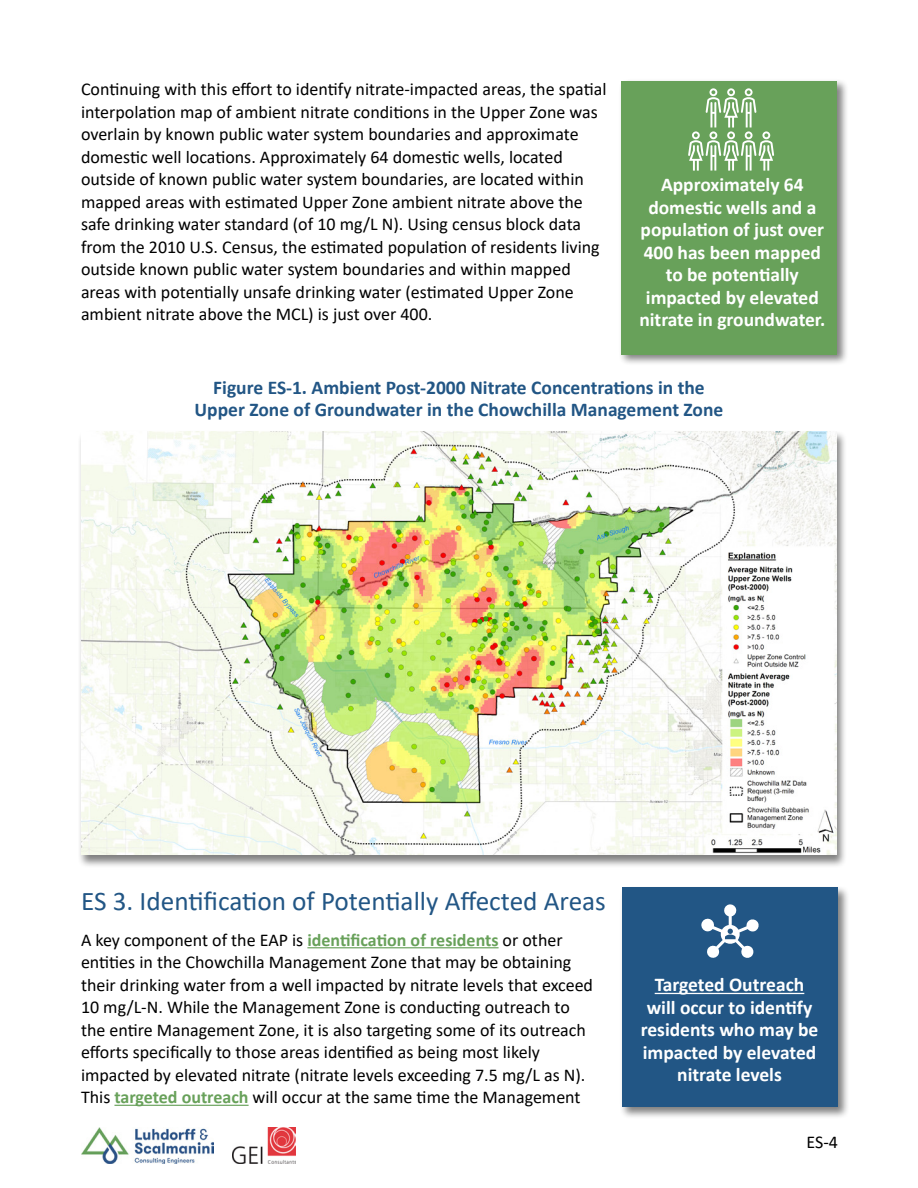
<style>
.page{position:relative;width:918px;height:1188px;background:#fff}
.page>*{position:absolute;margin:0;border:0;box-sizing:border-box;transform-origin:0 0}
.t1{font:27px "Calibri";color:#225685}
.t2{font:700 19.5px/22.5px "Calibri";color:#fff;text-align:center}
.t3{font:700 19.5px/22.5px "Calibri";color:#225685;text-align:center}
.t4{font:18px/22.5px "Calibri";color:#000}
.s1{font-weight:700;color:#68a15a}
</style>
<div class="page">
<img style="left:81px;top:1128px;width:132px;height:35px">
<img style="left:232px;top:1128px;width:63px;height:35px">
<hr style="left:307px;top:947px;width:192px;height:1px;background:#68a15a">
<hr style="left:114px;top:1105px;width:135px;height:1px;background:#68a15a">
<div style="left:618px;top:79px;width:231px;height:287px;background:#000;opacity:.5"></div>
<div style="left:621px;top:81px;width:216px;height:273px;background:#68a15a"></div>
<svg style="left:688px;top:88px;width:86px;height:83px"></svg>
<div style="left:77px;top:431px;width:770px;height:437px;background:#000;opacity:.5"></div>
<img style="left:81px;top:432px;width:756px;height:423px">
<div style="left:619px;top:886px;width:231px;height:233px;background:#000;opacity:.5"></div>
<div style="left:622px;top:888px;width:216px;height:219px;background:#225685"></div>
<hr style="left:655px;top:993px;width:149px;height:1px;background:#fff">
<svg style="left:701px;top:904px;width:58px;height:54px"></svg>
<p class="t4" style="left:81px;top:78px;width:527px">Continuing with this effort to identify nitrate-impacted areas, the spatial interpolation map of ambient nitrate conditions in the Upper Zone was overlain by known public water system boundaries and approximate domestic well locations. Approximately 64 domestic wells, located outside of known public water system boundaries, are located within mapped areas with estimated Upper Zone ambient nitrate above the safe drinking water standard (of 10 mg/L N). Using census block data from the 2010 U.S. Census, the estimated population of residents living outside known public water system boundaries and within mapped areas with potentially unsafe drinking water (estimated Upper Zone ambient nitrate above the MCL) is just over 400.</p>
<p class="t2" style="left:639px;top:173px;width:187px">Approximately 64 domestic wells and a population of just over<br>400 has been mapped to be potentially impacted by elevated nitrate in groundwater.</p>
<p class="t3" style="left:195px;top:376px;width:530px">Figure ES-1. Ambient Post-2000 Nitrate Concentrations in the<br>Upper Zone of Groundwater in the Chowchilla Management Zone</p>
<h1 class="t1" style="left:81px;top:882px;width:526px">ES 3. Identification of Potentially Affected Areas</h1>
<p class="t4" style="left:81px;top:928px;width:514px">A key component of the EAP is <span class="s1">identification of residents</span> or other entities in the Chowchilla Management Zone that may be obtaining their drinking water from a well impacted by nitrate levels that exceed 10 mg/L-N. While the Management Zone is conducting outreach to the entire Management Zone, it is also targeting some of its outreach efforts specifically to those areas identified as being most likely impacted by elevated nitrate (nitrate levels exceeding 7.5 mg/L as N).<br>This <span class="s1">targeted outreach</span> will occur at the same time the Management</p>
<p class="t2" style="left:641px;top:973px;width:179px">Targeted Outreach will occur to identify residents who may be impacted by elevated nitrate levels</p>
<p class="t4" style="left:807px;top:1130px;width:33px">ES-4</p>
</div>
